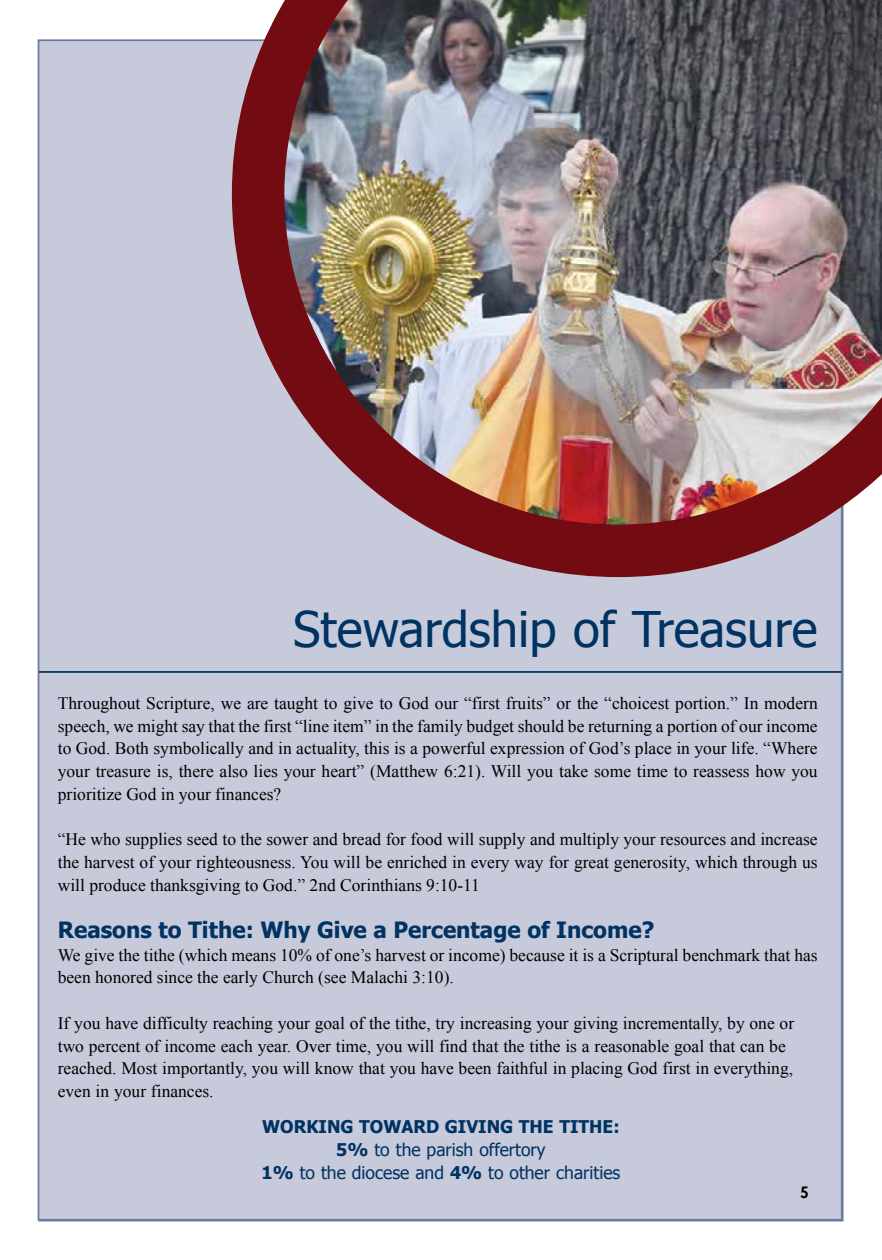
<style>
.page{position:relative;width:882px;height:1260px;background:#fff}
.page>*{position:absolute;margin:0;border:0;box-sizing:border-box;transform-origin:0 0}
.t1{font:49px "Tahoma";color:#003262}
.t2{font:700 22.4px "Tahoma";color:#003262}
.t3{font:17.5px/22.8px "Times New Roman";color:#000;text-align:justify}
.t4{font:17.5px/22.8px "Tahoma";color:#003262;text-align:center}
.t5{font:700 17.5px "Paddington";color:#000}
.s1{font-weight:700}
</style>
<div class="page">
<div style="left:38px;top:39px;width:805px;height:1182px;background:#c6cada;border:2px solid #6b7b9f"></div>
<img style="left:232px;top:0;width:650px;height:577px">
<hr style="left:39px;top:671px;width:802px;height:2px;background:#003262">
<h1 class="t1" style="left:293px;top:596px;width:526px">Stewardship of Treasure</h1>
<p class="t3" style="left:58px;top:691px;width:761px">Throughout Scripture, we are taught to give to God our “first fruits” or the “choicest portion.” In modern speech, we might say that the first “line item” in the family budget should be returning a portion of our income to God. Both symbolically and in actuality, this is a powerful expression of God’s place in your life. “Where your treasure is, there also lies your heart” (Matthew 6:21). Will you take some time to reassess how you prioritize God in your finances?</p>
<p class="t3" style="left:58px;top:828px;width:761px">“He who supplies seed to the sower and bread for food will supply and multiply your resources and increase the harvest of your righteousness. You will be enriched in every way for great generosity, which through us will produce thanksgiving to God.” 2nd Corinthians 9:10-11</p>
<p class="t2" style="left:58px;top:914px;width:598px">Reasons to Tithe: Why Give a Percentage of Income?</p>
<p class="t3" style="left:58px;top:943px;width:761px">We give the tithe (which means 10% of one’s harvest or income) because it is a Scriptural benchmark that has been honored since the early Church (see Malachi 3:10).</p>
<p class="t3" style="left:58px;top:1011px;width:738px;text-align:left">If you have difficulty reaching your goal of the tithe, try increasing your giving incrementally, by one or two percent of income each year. Over time, you will find that the tithe is a reasonable goal that can be reached. Most importantly, you will know that you have been faithful in placing God first in everything, even in your finances.</p>
<p class="t4" style="left:262px;top:1115px;width:360px"><span class="s1">WORKING TOWARD GIVING THE TITHE:<br>5%</span> to the parish offertory<br><span class="s1">1%</span> to the diocese and <span class="s1">4%</span> to other charities</p>
<p class="t5" style="left:800px;top:1185px;width:10px">5</p>
</div>
